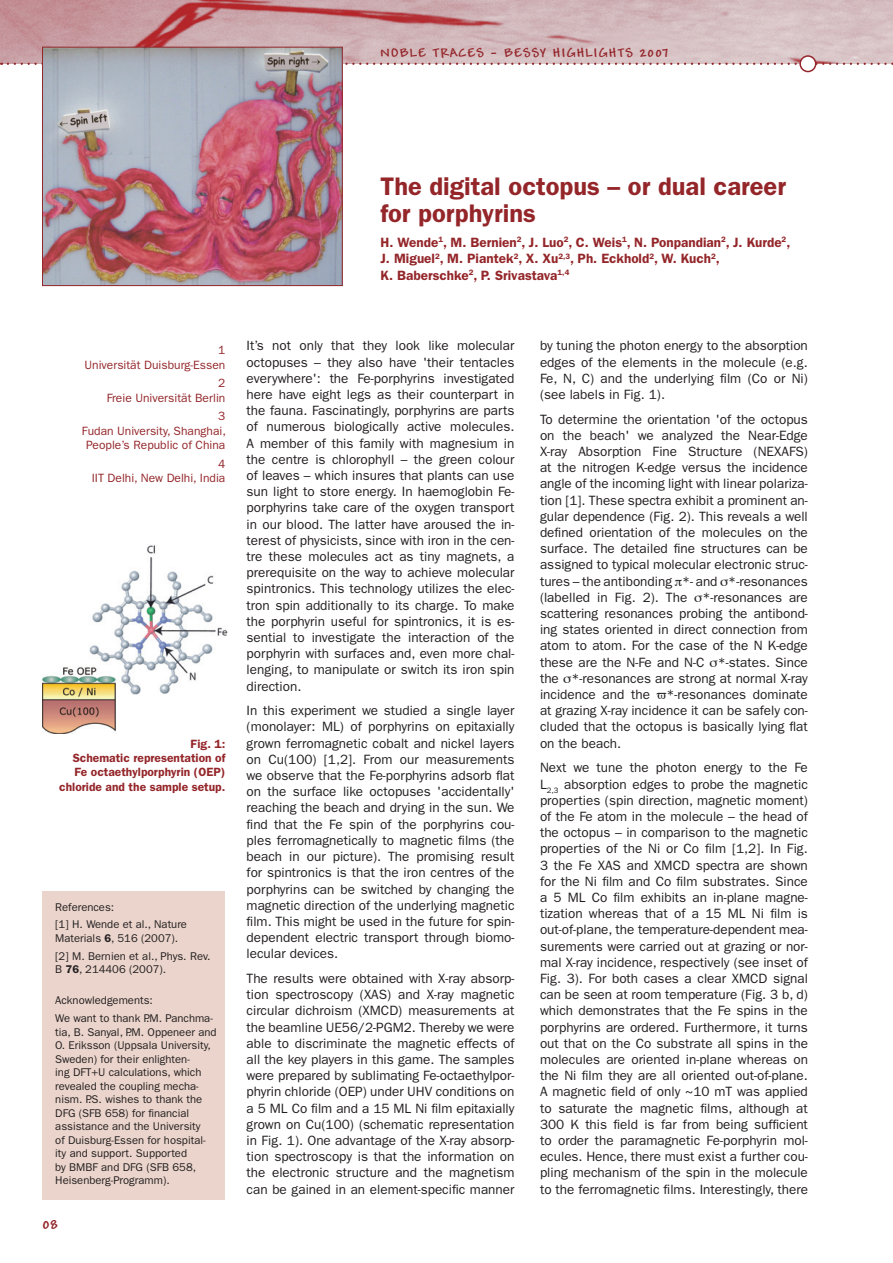
<style>
.page{position:relative;width:893px;height:1263px;background:#fff}
.page>*{position:absolute;margin:0;border:0;box-sizing:border-box;transform-origin:0 0}
.t1{font:600 25.5px/27px "Franklin Gothic";color:#94262a}
.t2{font:700 15px "Mead";color:#94262a}
.t3{font:13.5px/16.2px "Franklin Gothic";color:#231f20;text-align:justify}
.t4{font:600 13.5px/16.5px "Franklin Gothic";color:#94262a}
.t5{font:700 13.5px "Mead";letter-spacing:.095em;color:#94262a}
.t6{font:12px/14.4px "Franklin Gothic";color:#94262a;text-align:right}
.t7{font:600 12px/14.2px "Franklin Gothic";color:#94262a;text-align:right}
.t8{font:11.25px/13.5px "Franklin Gothic";color:#231f20}
.s1{font-weight:600}
</style>
<div class="page">
<img style="left:0;top:0;width:893px;height:64px">
<svg style="left:8px;top:63px;width:885px;height:2px"></svg>
<div style="left:800px;top:56px;width:16px;height:16px;background:#fff;border-radius:50%"></div>
<div style="left:799px;top:55px;width:17px;height:17px;border:2px solid #94262a;border-radius:50%"></div>
<div style="left:42px;top:891px;width:183px;height:309px;background:#ead4cb"></div>
<img style="left:44px;top:49px;width:297px;height:235px">
<div style="left:42px;top:47px;width:301px;height:239px;border:1px solid #94262a"></div>
<img style="left:43px;top:545px;width:185px;height:188px">
<p class="t5" style="left:381px;top:45px;width:289px">NOBLE TRACES – BESSY HIGHLIGHTS 2007</p>
<h1 class="t1" style="left:381px;top:173px;width:407px">The digital octopus – or dual career for porphyrins</h1>
<p class="t4" style="left:381px;top:234px;width:411px">H. Wende<sup>1</sup>, M. Bernien<sup>2</sup>, J. Luo<sup>2</sup>, C. Weis<sup>1</sup>, N. Ponpandian<sup>2</sup>, J. Kurde<sup>2</sup>,<br>J. Miguel<sup>2</sup>, M. Piantek<sup>2</sup>, X. Xu<sup>2,3</sup>, Ph. Eckhold<sup>2</sup>, W. Kuch<sup>2</sup>,<br>K. Baberschke<sup>2</sup>, P. Srivastava<sup>1,4</sup></p>
<p class="t6" style="left:85px;top:343px;width:142px">1<br>Universität Duisburg-Essen</p>
<p class="t6" style="left:107px;top:376px;width:120px">2<br>Freie Universität Berlin</p>
<p class="t6" style="left:82px;top:409px;width:145px">3<br>Fudan University, Shanghai,<br>People’s Republic of China</p>
<p class="t6" style="left:92px;top:456px;width:135px">4<br>IIT Delhi, New Delhi, India</p>
<p class="t7" style="left:59px;top:737px;width:168px">Fig. 1:<br>Schematic representation of<br>Fe octaethylporphyrin (OEP) chloride and the sample setup.</p>
<p class="t8" style="left:55px;top:898px;width:133px;line-height:17.7px">References:<br>[1] H. Wende et al., Nature</p>
<p class="t8" style="left:55px;top:929px;width:157px;line-height:17.7px">Materials <span class="s1">6</span>, 516 (2007).<br>[2] M. Bernien et al., Phys. Rev.</p>
<p class="t8" style="left:55px;top:963px;width:113px">B <span class="s1">76</span>, 214406 (2007).</p>
<p class="t8" style="left:55px;top:992px;width:159px;line-height:17.7px">Acknowledgements:<br>We want to thank P.M. Panchma-</p>
<p class="t8" style="left:55px;top:1025px;width:163px">tia, B. Sanyal, P.M. Oppeneer and<br>O. Eriksson (Uppsala University,<br>Sweden) for their enlighten-<br>ing DFT+U calculations, which revealed the coupling mecha&shy;nism. P.S. wishes to thank the<br>DFG (SFB 658) for financial assistance and the University<br>of Duisburg-Essen for hospital&shy;ity and support. Supported<br>by BMBF and DFG (SFB 658,<br>Heisenberg-Programm).</p>
<p class="t2" style="left:43px;top:1216px;width:16px">08</p>
<p class="t3" style="left:247px;top:338px;width:269px">It’s not only that they look like molecular octopuses – they also have 'their tentacles everywhere': the Fe-porphyrins investigated here have eight legs as their counterpart in the fauna. Fascinatingly, porphyrins are parts of numerous biologically active molecules.<br>A member of this family with magnesium in the centre is chlorophyll – the green colour of leaves – which insures that plants can use sun light to store energy. In haemoglobin Fe&shy;porphyrins take care of the oxygen transport in our blood. The latter have aroused the in&shy;terest of physicists, since with iron in the cen&shy;tre these molecules act as tiny magnets, a prerequisite on the way to achieve molecular spintronics. This technology utilizes the elec&shy;tron spin additionally to its charge. To make the porphyrin useful for spintronics, it is es&shy;sential to investigate the interaction of the porphyrin with surfaces and, even more chal&shy;lenging, to manipulate or switch its iron spin direction.</p>
<p class="t3" style="left:247px;top:703px;width:269px">In this experiment we studied a single layer (monolayer: ML) of porphyrins on epitaxially grown ferromagnetic cobalt and nickel layers on Cu(100) [1,2]. From our measurements we observe that the Fe-porphyrins adsorb flat on the surface like octopuses 'accidentally' reaching the beach and drying in the sun. We find that the Fe spin of the porphyrins cou&shy;ples ferromagnetically to magnetic films (the beach in our picture). The promising result for spintronics is that the iron centres of the porphyrins can be switched by changing the magnetic direction of the underlying magnetic film. This might be used in the future for spin&shy;dependent electric transport through biomo&shy;lecular devices.</p>
<p class="t3" style="left:247px;top:970px;width:269px">The results were obtained with X-ray absorp&shy;tion spectroscopy (XAS) and X-ray magnetic circular dichroism (XMCD) measurements at the beamline UE56/2-PGM2. Thereby we were able to discriminate the magnetic effects of all the key players in this game. The samples were prepared by sublimating Fe-octaethylpor&shy;phyrin chloride (OEP) under UHV conditions on a 5 ML Co film and a 15 ML Ni film epitaxially grown on Cu(100) (schematic representation in Fig. 1). One advantage of the X-ray absorp&shy;tion spectroscopy is that the information on the electronic structure and the magnetism can be gained in an element-specific manner</p>
<p class="t3" style="left:540px;top:338px;width:269px">by tuning the photon energy to the absorption edges of the elements in the molecule (e.g.<br>Fe, N, C) and the underlying film (Co or Ni) (see labels in Fig. 1).</p>
<p class="t3" style="left:540px;top:411px;width:269px">To determine the orientation 'of the octopus on the beach' we analyzed the Near-Edge X-ray Absorption Fine Structure (NEXAFS) at the nitrogen K-edge versus the incidence angle of the incoming light with linear polariza&shy;tion [1]. These spectra exhibit a prominent an&shy;gular dependence (Fig. 2). This reveals a well defined orientation of the molecules on the surface. The detailed fine structures can be assigned to typical molecular electronic struc&shy;tures – the antibonding *- and *-resonances (labelled in Fig. 2). The *-resonances are scattering resonances probing the antibond&shy;ing states oriented in direct connection from atom to atom. For the case of the N K-edge these are the N-Fe and N-C *-states. Since the *-resonances are strong at normal X-ray incidence and the *-resonances dominate at grazing X-ray incidence it can be safely con&shy;cluded that the octopus is basically lying flat on the beach.</p>
<p class="t3" style="left:540px;top:760px;width:269px">Next we tune the photon energy to the Fe L<sub>2,3</sub> absorption edges to probe the magnetic properties (spin direction, magnetic moment) of the Fe atom in the molecule – the head of the octopus – in comparison to the magnetic properties of the Ni or Co film [1,2]. In Fig.<br>3 the Fe XAS and XMCD spectra are shown for the Ni film and Co film substrates. Since a 5 ML Co film exhibits an in-plane magne&shy;tization whereas that of a 15 ML Ni film is out-of-plane, the temperature-dependent mea&shy;surements were carried out at grazing or nor&shy;mal X-ray incidence, respectively (see inset of Fig. 3). For both cases a clear XMCD signal can be seen at room temperature (Fig. 3 b, d) which demonstrates that the Fe spins in the porphyrins are ordered. Furthermore, it turns out that on the Co substrate all spins in the molecules are oriented in-plane whereas on the Ni film they are all oriented out-of-plane.<br>A magnetic field of only ~10 mT was applied to saturate the magnetic films, although at 300 K this field is far from being sufficient to order the paramagnetic Fe-porphyrin mol&shy;ecules. Hence, there must exist a further cou&shy;pling mechanism of the spin in the molecule to the ferromagnetic films. Interestingly, there</p>
</div>
